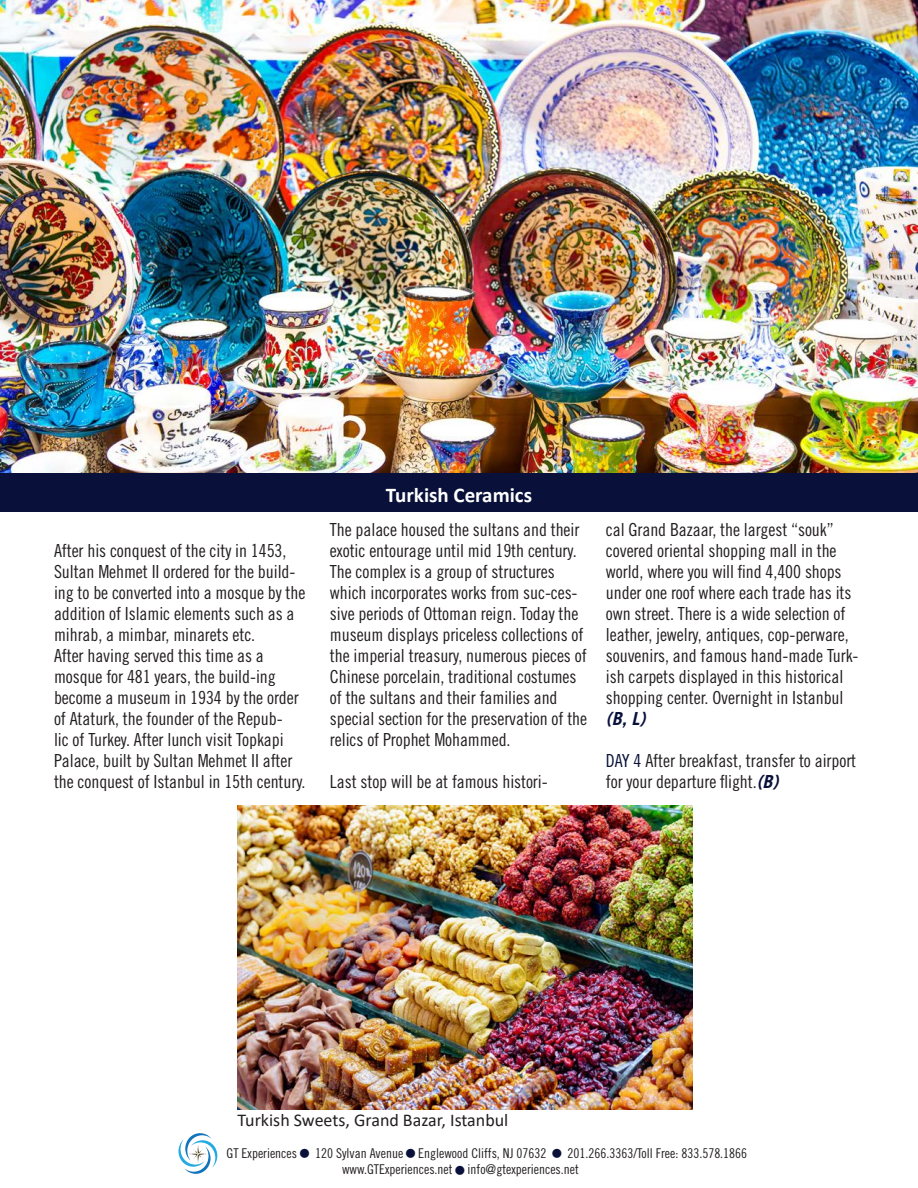
<style>
.page{position:relative;width:918px;height:1188px;background:#fff}
.page>*{position:absolute;margin:0;border:0;box-sizing:border-box;transform-origin:0 0}
.t1{font:700 21px "Calibri";color:#fff}
.t2{font:18px/21px "Trade Gothic LT Std Cn 18";letter-spacing:-.005em;color:#231f20}
.t3{font:18px "Calibri";color:#231f20}
.t4{font:13.5px "Trade Gothic LT Std Cn 18";color:#231f20}
.s1{font-family:"Trade Gothic LT Std";font-weight:700;font-style:italic;color:#09113a}
.s2{color:#09113a}
</style>
<div class="page">
<img style="left:0;top:0;width:918px;height:473px">
<div style="left:0;top:473px;width:918px;height:39px;background:#09113a"></div>
<svg style="left:178px;top:1133px;width:39px;height:41px"></svg>
<img style="left:238px;top:806px;width:455px;height:304px">
<p class="t2" style="left:54px;top:540px;width:253px">After his conquest of the city in 1453, Sultan Mehmet II ordered for the build&shy;ing to be converted into a mosque by the addition of Islamic elements such as a mihrab, a mimbar, minarets etc.</p>
<p class="t2" style="left:54px;top:645px;width:253px">After having served this time as a mosque for 481 years, the build-ing become a museum in 1934 by the order of Ataturk, the founder of the Repub-<br>lic of Turkey. After lunch visit Topkapi Palace, built by Sultan Mehmet II after the conquest of Istanbul in 15th century.</p>
<p class="t1" style="left:386px;top:480px;width:148px">Turkish Ceramics</p>
<p class="t2" style="left:330px;top:519px;width:259px">The palace housed the sultans and their exotic entourage until mid 19th century.<br>The complex is a group of structures which incorporates works from suc-ces&shy;sive periods of Ottoman reign. Today the museum displays priceless collections of the imperial treasury, numerous pieces of Chinese porcelain, traditional costumes of the sultans and their families and special section for the preservation of the relics of Prophet Mohammed.</p>
<p class="t2" style="left:330px;top:771px;width:219px">Last stop will be at famous histori-</p>
<p class="t2" style="left:606px;top:519px;width:254px">cal Grand Bazaar, the largest “souk” covered oriental shopping mall in the world, where you will find 4,400 shops under one roof where each trade has its own street. There is a wide selection of leather, jewelry, antiques, cop-perware, souvenirs, and famous hand-made Turk&shy;ish carpets displayed in this historical shopping center. Overnight in Istanbul <span class="s1">(B, L)</span></p>
<p class="t2" style="left:606px;top:750px;width:252px"><span class="s2">DAY 4</span> After breakfast, transfer to airport for your departure flight.<span class="s1">(B)</span></p>
<p class="t3" style="left:238px;top:1108px;width:272px">Turkish Sweets, Grand Bazar, Istanbul</p>
<p class="t4" style="left:227px;top:1145px;width:522px">GT Experiences <span class="s2">■</span> 120 Sylvan Avenue <span class="s2">■</span> Englewood Cliffs, NJ 07632 <span class="s2">■</span> 201.266.3363/Toll Free: 833.578.1866</p>
<p class="t4" style="left:342px;top:1161px;width:238px">www.GTExperiences.net <span class="s2">■</span> info@gtexperiences.net</p>
</div>
